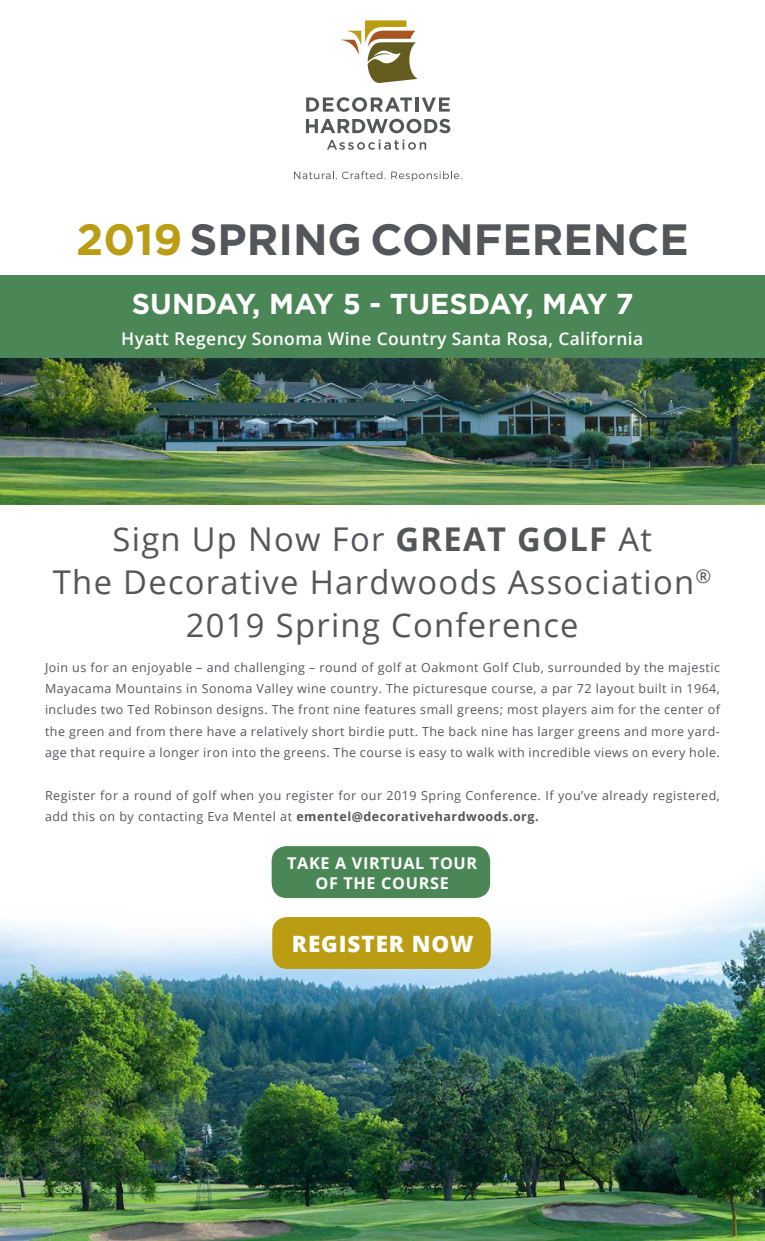
<style>
.page{position:relative;width:765px;height:1241px;background:#fff}
.page>*{position:absolute;margin:0;border:0;box-sizing:border-box;transform-origin:0 0}
.t1{font:700 43.75px "Gotham";color:#55565a}
.t2{font:32.75px/43.1px "Open Sans";letter-spacing:.04em;color:#55565a;text-align:center}
.t3{font:700 28.75px "Gotham";color:#fff}
.t4{font:800 22.5px "Open Sans";letter-spacing:.04em;color:#fff}
.t5{font:600 17.5px "Open Sans";letter-spacing:.02em;color:#fff}
.t6{font:700 16.25px/20px "Open Sans";letter-spacing:.04em;color:#fff;text-align:center}
.t7{font:12.5px/21.2px "Open Sans";letter-spacing:.04em;color:#55565a;text-align:justify}
.s1{color:#bb9d13}
.s2{font-weight:700}
</style>
<div class="page">
<img style="left:1px;top:863px;width:764px;height:377px">
<div style="left:0;top:275px;width:765px;height:164px;background:#4b8656"></div>
<img style="left:0;top:358px;width:765px;height:147px">
<svg style="left:306px;top:119px;width:144px;height:14px"></svg>
<svg style="left:306px;top:97px;width:106px;height:15px"></svg>
<hr style="left:415px;top:97px;width:4px;height:15px;background:#55565a">
<svg style="left:422px;top:97px;width:28px;height:15px"></svg>
<svg style="left:327px;top:140px;width:99px;height:10px"></svg>
<svg style="left:294px;top:171px;width:168px;height:10px"></svg>
<svg style="left:341px;top:20px;width:76px;height:63px"></svg>
<div style="left:272px;top:846px;width:218px;height:51px;background:#4b8656;border-radius:15px"></div>
<div style="left:272px;top:916px;width:219px;height:52px;background:#bb9d13;border-radius:15px"></div>
<h1 class="t1" style="left:76px;top:210px;width:614px"><span class="s1">2019</span> SPRING CONFERENCE</h1>
<h3 class="t3" style="left:132px;top:284px;width:503px">SUNDAY, MAY 5 - TUESDAY, MAY 7</h3>
<h3 class="t5" style="left:121px;top:326px;width:524px">Hyatt Regency Sonoma Wine Country Santa Rosa, California</h3>
<h2 class="t2" style="left:53px;top:516px;width:660px">Sign Up Now For <span class="s2">GREAT GOLF</span> At<br>The Decorative Hardwoods Association<sup>®<br></sup>2019 Spring Conference</h2>
<p class="t7" style="left:45px;top:656px;width:677px">Join us for an enjoyable – and challenging – round of golf at Oakmont Golf Club, surrounded by the majestic Mayacama Mountains in Sonoma Valley wine country. The picturesque course, a par 72 layout built in 1964, includes two Ted Robinson designs. The front nine features small greens; most players aim for the center of the green and from there have a relatively short birdie putt. The back nine has larger greens and more yard&shy;age that require a longer iron into the greens. The course is easy to walk with incredible views on every hole.</p>
<p class="t7" style="left:45px;top:783px;width:677px">Register for a round of golf when you register for our 2019 Spring Conference. If you’ve already registered, add this on by contacting Eva Mentel at <span class="s2">ementel@decorativehardwoods.org.</span></p>
<h3 class="t6" style="left:287px;top:852px;width:192px">TAKE A VIRTUAL TOUR<br>OF THE COURSE</h3>
<h3 class="t4" style="left:292px;top:926px;width:183px">REGISTER NOW</h3>
</div>
